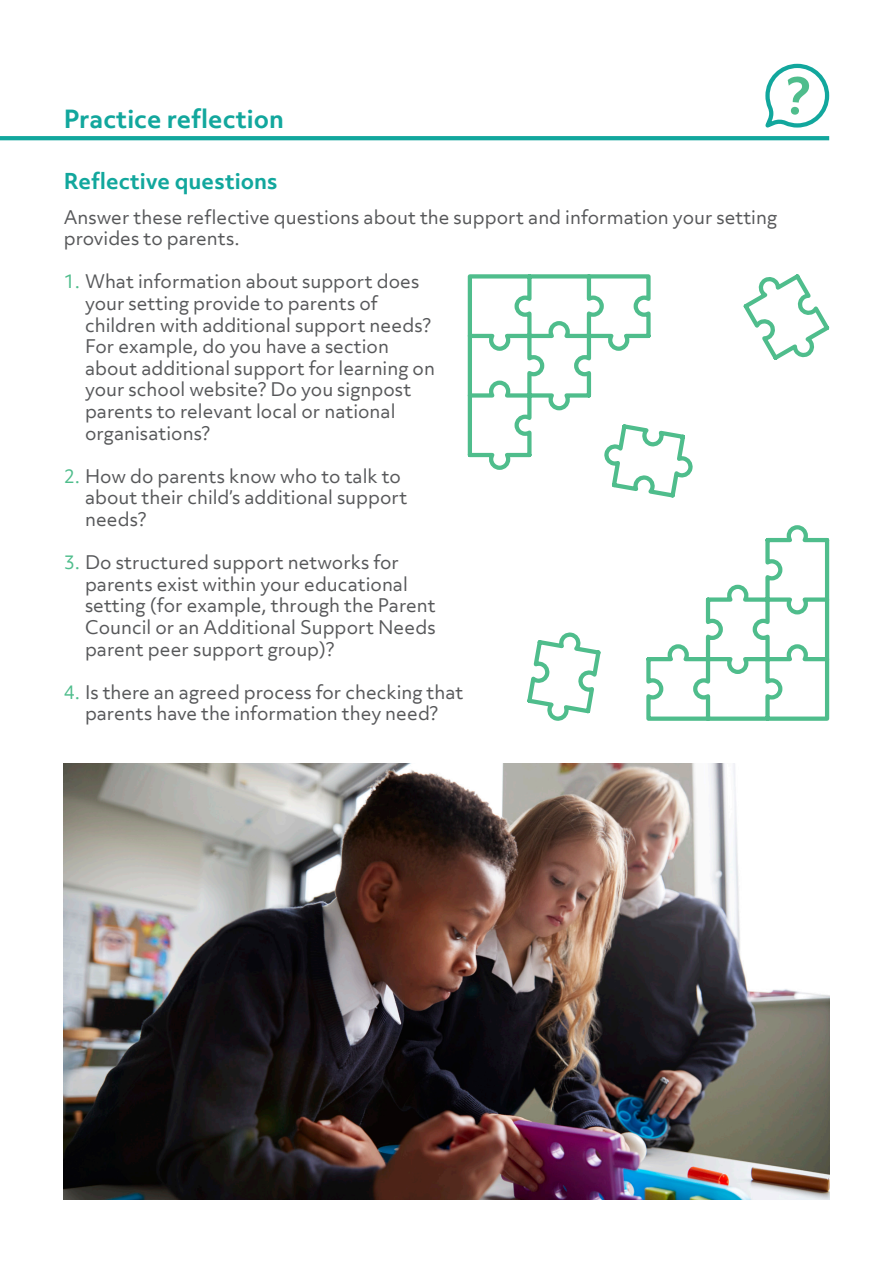
<style>
.page{position:relative;width:893px;height:1263px;background:#fff}
.page>*{position:absolute;margin:0;border:0;box-sizing:border-box;transform-origin:0 0}
.t1{font:700 24px "Objektiv Mk 3";color:#12a79d}
.t2{font:700 21px "Objektiv Mk 3";color:#12a79d}
.t3{font:18px/21.6px "Objektiv Mk 3";color:#57585a}
.s1{color:#4fbd8c}
</style>
<div class="page">
<svg style="left:0;top:136px;width:829px;height:4px;background:#16a89e"></svg>
<svg style="left:765px;top:63px;width:65px;height:65px"></svg>
<svg style="left:743px;top:274px;width:87px;height:86px"></svg>
<svg style="left:527px;top:632px;width:74px;height:89px"></svg>
<img style="left:64px;top:763px;width:765px;height:436px">
<svg style="left:646px;top:525px;width:184px;height:196px"></svg>
<svg style="left:467px;top:274px;width:226px;height:224px"></svg>
<p class="t1" style="left:64px;top:102px;width:222px">Practice reflection</p>
<p class="t2" style="left:64px;top:166px;width:215px">Reflective questions</p>
<p class="t3" style="left:64px;top:206px;width:715px">Answer these reflective questions about the support and information your setting provides to parents.</p>
<p class="t3" style="left:85px;top:271px;width:351px;text-indent:-21px"><span class="s1">1.</span> What information about support does your setting provide to parents of children with additional support needs?<br>For example, do you have a section about additional support for learning on your school website? Do you signpost parents to relevant local or national organisations?</p>
<p class="t3" style="left:85px;top:465px;width:324px;text-indent:-21px"><span class="s1">2.</span> How do parents know who to talk to about their child’s additional support needs?</p>
<p class="t3" style="left:85px;top:551px;width:352px;text-indent:-21px"><span class="s1">3.</span> Do structured support networks for parents exist within your educational setting (for example, through the Parent Council or an Additional Support Needs parent peer support group)?</p>
<p class="t3" style="left:64px;top:681px;width:401px;text-align:center"><span class="s1">4.</span> Is there an agreed process for checking that parents have the information they need?</p>
</div>
